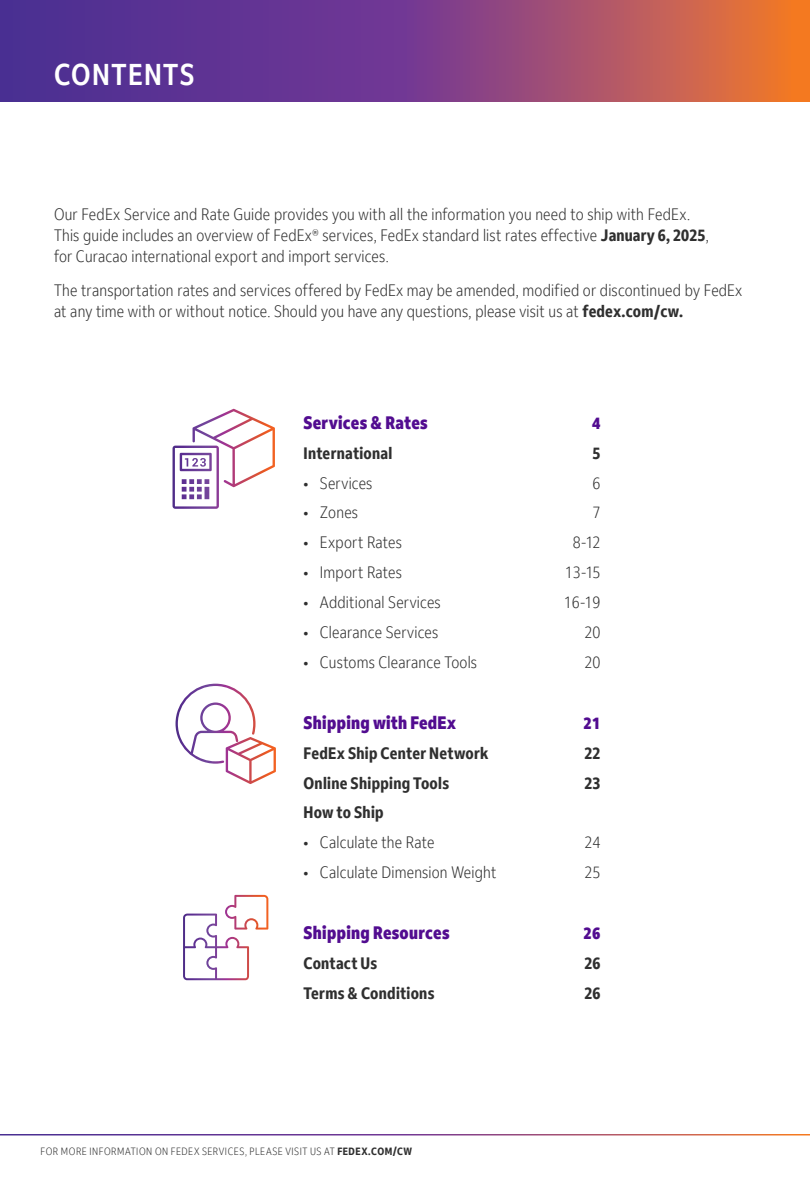
<style>
.page{position:relative;width:810px;height:1188px;background:#fff}
.page>*{position:absolute;margin:0;border:0;box-sizing:border-box;transform-origin:0 0}
.t1{font:500 condensed 30px "Fed Ex Sans App";letter-spacing:.045em;color:#fff}
.t2{font:800 condensed 18px "Fed Ex Sans App";letter-spacing:.015em;color:#520c90}
.t3{font:300 condensed 16.5px/21px "Fed Ex Sans App";letter-spacing:.01em;color:#2f2f2f}
.t4{font:700 condensed 16.5px "Fed Ex Sans App";letter-spacing:.015em;color:#2f2f2f}
.t5{font:800 condensed 16.5px "Fed Ex Sans App";color:#520c90}
.t6{font:300 condensed 10.5px "Fed Ex Sans App";letter-spacing:.05em;color:#2f2f2f}
.s1{font-weight:700}
</style>
<div class="page">
<svg style="left:0;top:0;width:810px;height:101px;background:#87457b"></svg>
<svg style="left:173px;top:409px;width:102px;height:100px"></svg>
<svg style="left:183px;top:895px;width:85px;height:85px"></svg>
<svg style="left:176px;top:684px;width:100px;height:100px"></svg>
<h1 class="t1" style="left:54px;top:57px;width:142px">CONTENTS</h1>
<p class="t3" style="left:54px;top:203px;width:656px">Our FedEx Service and Rate Guide provides you with all the information you need to ship with FedEx.<br>This guide includes an overview of FedEx® services, FedEx standard list rates effective <span class="s1">January 6, 2025</span>, for Curacao international export and import services.</p>
<p class="t3" style="left:54px;top:280px;width:690px">The transportation rates and services offered by FedEx may be amended, modified or discontinued by FedEx at any time with or without notice. Should you have any questions, please visit us at <span class="s1">fedex.com/cw.</span></p>
<p class="t2" style="left:303px;top:412px;width:126px">Services &amp; Rates</p>
<p class="t5" style="left:592px;top:413px;width:10px">4</p>
<p class="t4" style="left:303px;top:443px;width:90px">International</p>
<p class="t4" style="left:592px;top:443px;width:9px">5</p>
<p class="t3" style="left:303px;top:472px;width:71px">• Services</p>
<p class="t3" style="left:592px;top:472px;width:9px">6</p>
<p class="t3" style="left:303px;top:502px;width:56px">• Zones</p>
<p class="t3" style="left:592px;top:502px;width:9px">7</p>
<p class="t3" style="left:303px;top:532px;width:100px">• Export Rates</p>
<p class="t3" style="left:573px;top:532px;width:29px">8-12</p>
<p class="t3" style="left:303px;top:562px;width:100px">• Import Rates</p>
<p class="t3" style="left:565px;top:562px;width:37px">13-15</p>
<p class="t3" style="left:303px;top:592px;width:139px">• Additional Services</p>
<p class="t3" style="left:564px;top:592px;width:38px">16-19</p>
<p class="t3" style="left:303px;top:622px;width:136px">• Clearance Services</p>
<p class="t3" style="left:584px;top:622px;width:18px">20</p>
<p class="t3" style="left:303px;top:652px;width:175px">• Customs Clearance Tools</p>
<p class="t3" style="left:584px;top:652px;width:18px">20</p>
<p class="t2" style="left:303px;top:712px;width:154px">Shipping with FedEx</p>
<p class="t5" style="left:584px;top:713px;width:18px">21</p>
<p class="t4" style="left:303px;top:743px;width:187px">FedEx Ship Center Network</p>
<p class="t4" style="left:584px;top:743px;width:18px">22</p>
<p class="t4" style="left:303px;top:773px;width:147px">Online Shipping Tools</p>
<p class="t4" style="left:584px;top:773px;width:18px">23</p>
<p class="t4" style="left:303px;top:803px;width:82px">How to Ship</p>
<p class="t3" style="left:303px;top:832px;width:133px">• Calculate the Rate</p>
<p class="t3" style="left:584px;top:832px;width:18px">24</p>
<p class="t3" style="left:303px;top:862px;width:194px">• Calculate Dimension Weight</p>
<p class="t3" style="left:584px;top:862px;width:18px">25</p>
<p class="t2" style="left:303px;top:922px;width:148px">Shipping Resources</p>
<p class="t5" style="left:584px;top:923px;width:18px">26</p>
<p class="t4" style="left:303px;top:953px;width:75px">Contact Us</p>
<p class="t4" style="left:584px;top:953px;width:18px">26</p>
<p class="t4" style="left:303px;top:983px;width:133px">Terms &amp; Conditions</p>
<p class="t4" style="left:584px;top:983px;width:18px">26</p>
<p class="t6" style="left:40px;top:1145px;width:373px">FOR MORE INFORMATION ON FEDEX SERVICES, PLEASE VISIT US AT <span class="s1">FEDEX.COM/CW</span></p>
</div>
